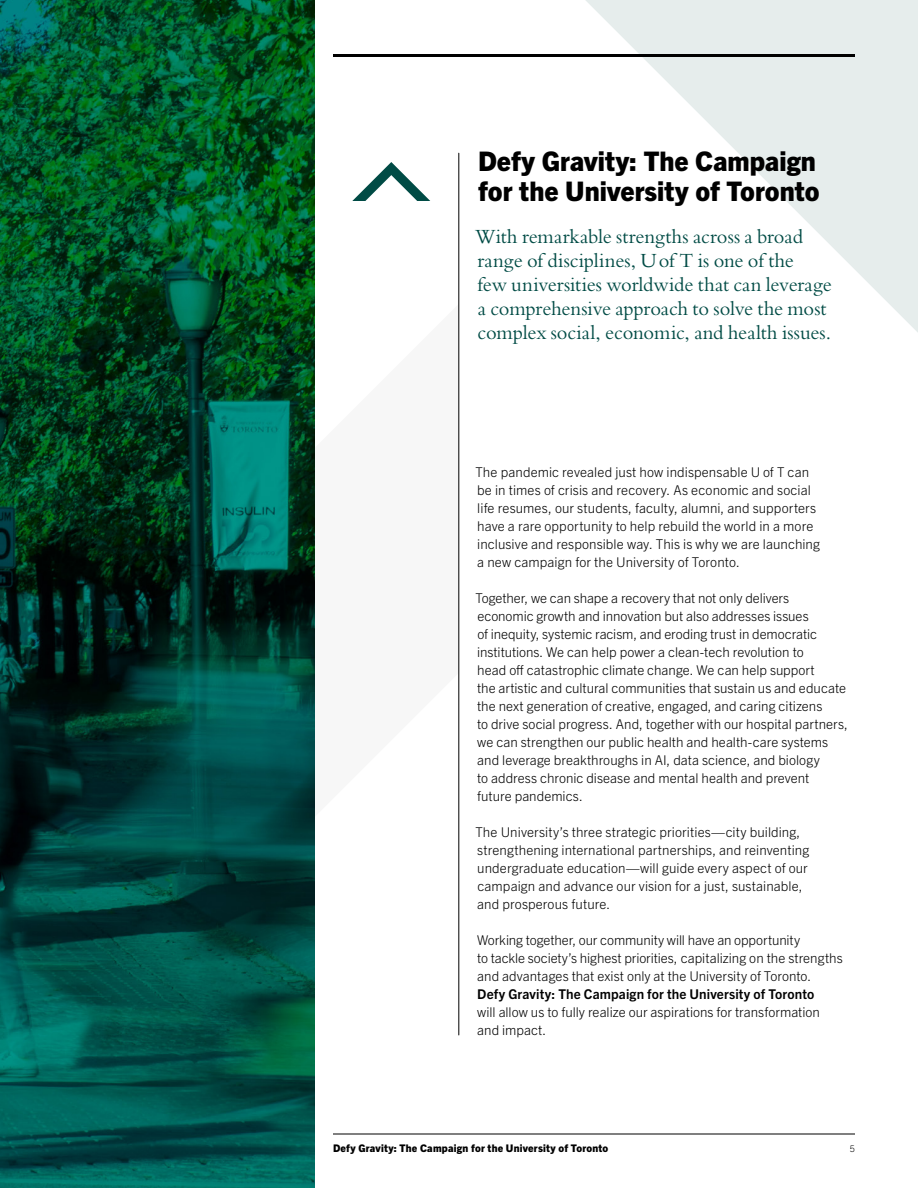
<style>
.page{position:relative;width:918px;height:1188px;background:#fff}
.page>*{position:absolute;margin:0;border:0;box-sizing:border-box;transform-origin:0 0}
.t1{font:800 27px/30px "Trade Gothic Next LT Pro";color:#000}
.t2{font:21px/24px "Bembo Std";letter-spacing:-.005em;color:#004b45}
.t3{font:300 13.5px/18px "Trade Gothic Next LT Pro";letter-spacing:.005em;color:#000}
.t4{font:700 13.5px "Trade Gothic Next LT Pro";letter-spacing:.01em;color:#000}
.t5{font:800 10.5px "Trade Gothic Next LT Pro";letter-spacing:.02em;color:#000}
.t6{font:300 9px "Trade Gothic Next LT Pro";color:#000}
</style>
<div class="page">
<svg style="left:458px;top:304px;width:1px;height:533px"></svg>
<svg style="left:586px;top:0;width:332px;height:332px"></svg>
<hr style="left:459px;top:153px;width:1px;height:882px;background:#000">
<svg style="left:352px;top:162px;width:78px;height:39px"></svg>
<img style="left:0;top:0;width:315px;height:1188px">
<hr style="left:333px;top:1134px;width:522px;height:1px;background:#000">
<hr style="left:333px;top:54px;width:522px;height:3px;background:#000">
<h1 class="t1" style="left:478px;top:144px;width:343px">Defy Gravity: The Campaign for the University of Toronto</h1>
<h2 class="t2" style="left:475px;top:224px;width:358px">With remarkable strengths across a broad range of disciplines, U of T is one of the<br>few universities worldwide that can leverage a comprehensive approach to solve the most complex social, economic, and health issues.</h2>
<p class="t3" style="left:475px;top:462px;width:346px">The pandemic revealed just how indispensable U of T can be in times of crisis and recovery. As economic and social life resumes, our students, faculty, alumni, and supporters have a rare opportunity to help rebuild the world in a more inclusive and responsible way. This is why we are launching a new campaign for the University of Toronto.</p>
<p class="t3" style="left:475px;top:588px;width:374px">Together, we can shape a recovery that not only delivers economic growth and innovation but also addresses issues<br>of inequity, systemic racism, and eroding trust in democratic institutions. We can help power a clean-tech revolution to<br>head off catastrophic climate change. We can help support<br>the artistic and cultural communities that sustain us and educate the next generation of creative, engaged, and caring citizens<br>to drive social progress. And, together with our hospital partners, we can strengthen our public health and health-care systems and leverage breakthroughs in AI, data science, and biology<br>to address chronic disease and mental health and prevent<br>future pandemics.</p>
<p class="t3" style="left:475px;top:822px;width:335px">The University’s three strategic priorities—city building, strengthening international partnerships, and reinventing undergraduate education—will guide every aspect of our campaign and advance our vision for a just, sustainable, and prosperous future.</p>
<p class="t3" style="left:477px;top:930px;width:367px">Working together, our community will have an opportunity<br>to tackle society’s highest priorities, capitalizing on the strengths and advantages that exist only at the University of Toronto.</p>
<p class="t4" style="left:477px;top:985px;width:339px">Defy Gravity: The Campaign for the University of Toronto</p>
<p class="t3" style="left:477px;top:1002px;width:344px">will allow us to fully realize our aspirations for transformation and impact.</p>
<p class="t5" style="left:333px;top:1141px;width:277px">Defy Gravity: The Campaign for the University of Toronto</p>
<p class="t6" style="left:850px;top:1142px;width:7px">5</p>
</div>
